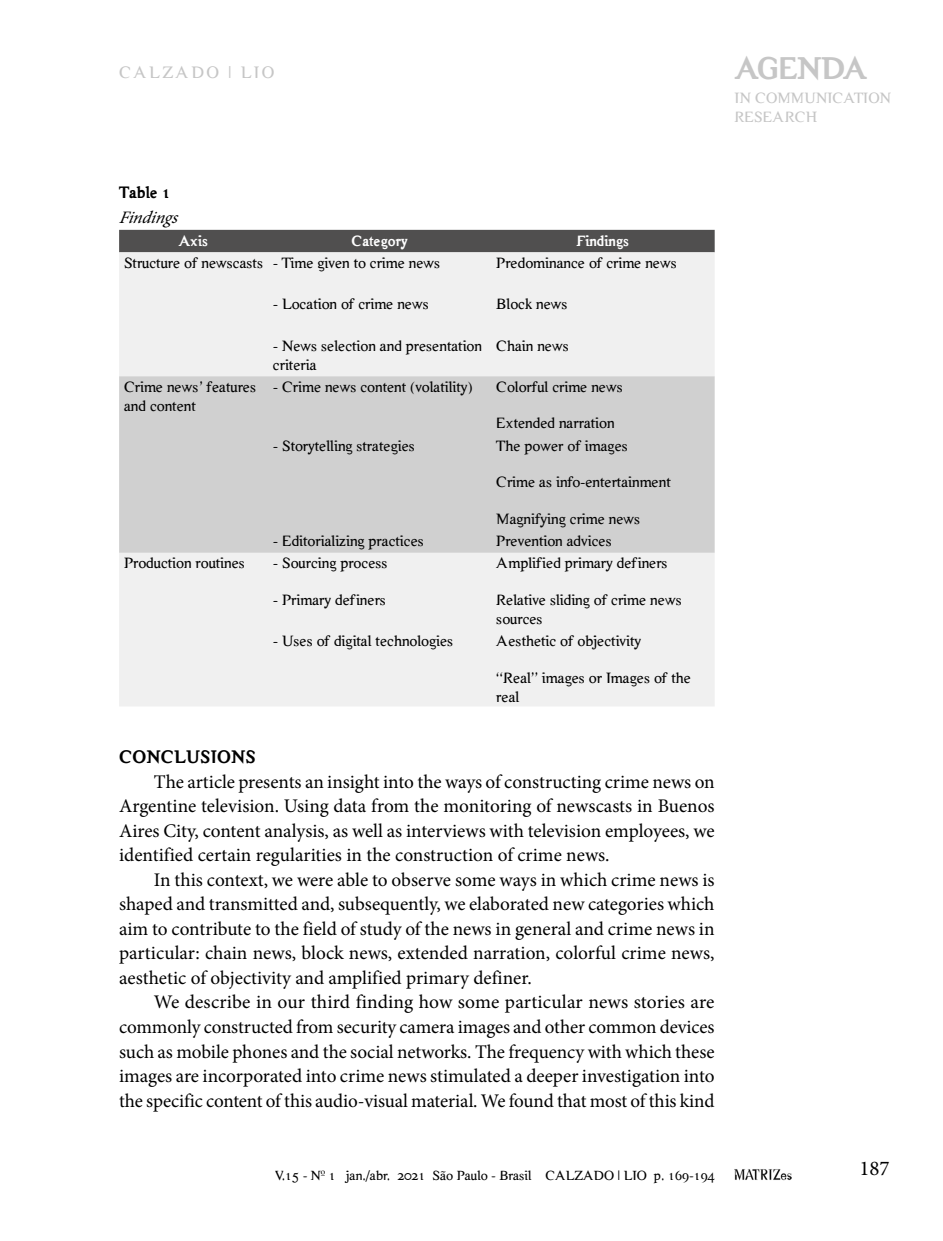
<style>
.page{position:relative;width:943px;height:1241px;background:#fff}
.page>*{position:absolute;margin:0;border:0;box-sizing:border-box;transform-origin:0 0}
.t1{font:700 33.25px "Hard Times";letter-spacing:-.02em;color:#c6c6c6}
.t2{font:21px "Minion Pro";color:#000}
.t3{font:19.25px/24.5px "Minion Pro";letter-spacing:-.005em;color:#000;text-align:justify}
.t4{font:700 19.25px "Hard Times";letter-spacing:.015em;color:#000}
.t5{font:17.5px "Hard Times";letter-spacing:.135em;color:#c6c6c6}
.t6{font:italic 17.5px "Minion Pro";color:#000}
.t7{font:700 17.5px "Hard Times";color:#000}
.t8{font:15.75px/18.9px "Hard Times";color:#000}
.t9{font:15.75px/18.9px "Hard Times";letter-spacing:.01em;color:#c6c6c6}
.t10{font:700 15.75px "Hard Times";color:#fff}
.t11{font:14px "Hard Times";color:#000}
</style>
<div class="page">
<img style="left:734px;top:1169px;width:57px;height:12px">
<div style="left:119px;top:230px;width:595px;height:22px;background:#504f4f"></div>
<div style="left:119px;top:252px;width:595px;height:454px;background:#f0f0f0"></div>
<div style="left:119px;top:376px;width:595px;height:176px;background:#d0d0d0"></div>
<p class="t5" style="left:119px;top:62px;width:157px">CALZADO | LIO</p>
<h1 class="t1" style="left:734px;top:47px;width:134px">AGENDA</h1>
<p class="t9" style="left:734px;top:88px;width:158px">IN COMMUNICATION<br>RESEARCH</p>
<p class="t7" style="left:119px;top:181px;width:53px">Table 1</p>
<p class="t6" style="left:119px;top:205px;width:64px">Findings</p>
<p class="t10" style="left:179px;top:230px;width:31px">Axis</p>
<p class="t10" style="left:351px;top:230px;width:58px">Category</p>
<p class="t10" style="left:577px;top:230px;width:54px">Findings</p>
<p class="t8" style="left:124px;top:253px;width:318px">Structure of newscasts - Time given to crime news</p>
<p class="t8" style="left:496px;top:253px;width:182px">Predominance of crime news</p>
<p class="t8" style="left:273px;top:295px;width:157px">- Location of crime news</p>
<p class="t8" style="left:496px;top:295px;width:73px">Block news</p>
<p class="t8" style="left:273px;top:336px;width:210px">- News selection and presentation criteria</p>
<p class="t8" style="left:496px;top:336px;width:74px">Chain news</p>
<p class="t8" style="left:124px;top:377px;width:133px">Crime news’ features and content</p>
<p class="t8" style="left:273px;top:377px;width:201px">- Crime news content (volatility)</p>
<p class="t8" style="left:496px;top:377px;width:128px">Colorful crime news</p>
<p class="t8" style="left:496px;top:413px;width:120px">Extended narration</p>
<p class="t8" style="left:273px;top:436px;width:143px">- Storytelling strategies</p>
<p class="t8" style="left:496px;top:436px;width:133px">The power of images</p>
<p class="t8" style="left:496px;top:472px;width:176px">Crime as info-entertainment</p>
<p class="t8" style="left:496px;top:509px;width:145px">Magnifying crime news</p>
<p class="t8" style="left:273px;top:531px;width:152px">- Editorializing practices</p>
<p class="t8" style="left:496px;top:531px;width:117px">Prevention advices</p>
<p class="t8" style="left:124px;top:553px;width:122px">Production routines</p>
<p class="t8" style="left:273px;top:553px;width:116px">- Sourcing process</p>
<p class="t8" style="left:273px;top:590px;width:114px">- Primary definers</p>
<p class="t8" style="left:496px;top:553px;width:173px">Amplified primary definers</p>
<p class="t8" style="left:496px;top:590px;width:187px">Relative sliding of crime news sources</p>
<p class="t8" style="left:273px;top:631px;width:182px">- Uses of digital technologies</p>
<p class="t8" style="left:496px;top:631px;width:146px">Aesthetic of objectivity</p>
<p class="t8" style="left:496px;top:668px;width:196px">“Real” images or Images of the real</p>
<p class="t4" style="left:119px;top:744px;width:138px">CONCLUSIONS</p>
<p class="t3" style="left:119px;top:769px;width:597px;text-indent:35px">The article presents an insight into the ways of constructing crime news on Argentine television. Using data from the monitoring of newscasts in Buenos Aires City, content analysis, as well as interviews with television employees, we identified certain regularities in the construction of crime news.</p>
<p class="t3" style="left:119px;top:867px;width:597px;text-indent:35px">In this context, we were able to observe some ways in which crime news is shaped and transmitted and, subsequently, we elaborated new categories which aim to contribute to the field of study of the news in general and crime news in particular: chain news, block news, extended narration, colorful crime news, aesthetic of objectivity and amplified primary definer.</p>
<p class="t3" style="left:119px;top:990px;width:597px;text-indent:35px">We describe in our third finding how some particular news stories are commonly constructed from security camera images and other common devices such as mobile phones and the social networks. The frequency with which these images are incorporated into crime news stimulated a deeper investigation into the specific content of this audio-visual material. We found that most of this kind</p>
<p class="t11" style="left:275px;top:1167px;width:441px">V.15 - Nº 1 jan./abr. 2021 São Paulo - Brasil CALZADO | LIO p. 169-194</p>
<p class="t2" style="left:859px;top:1154px;width:32px">187</p>
</div>
